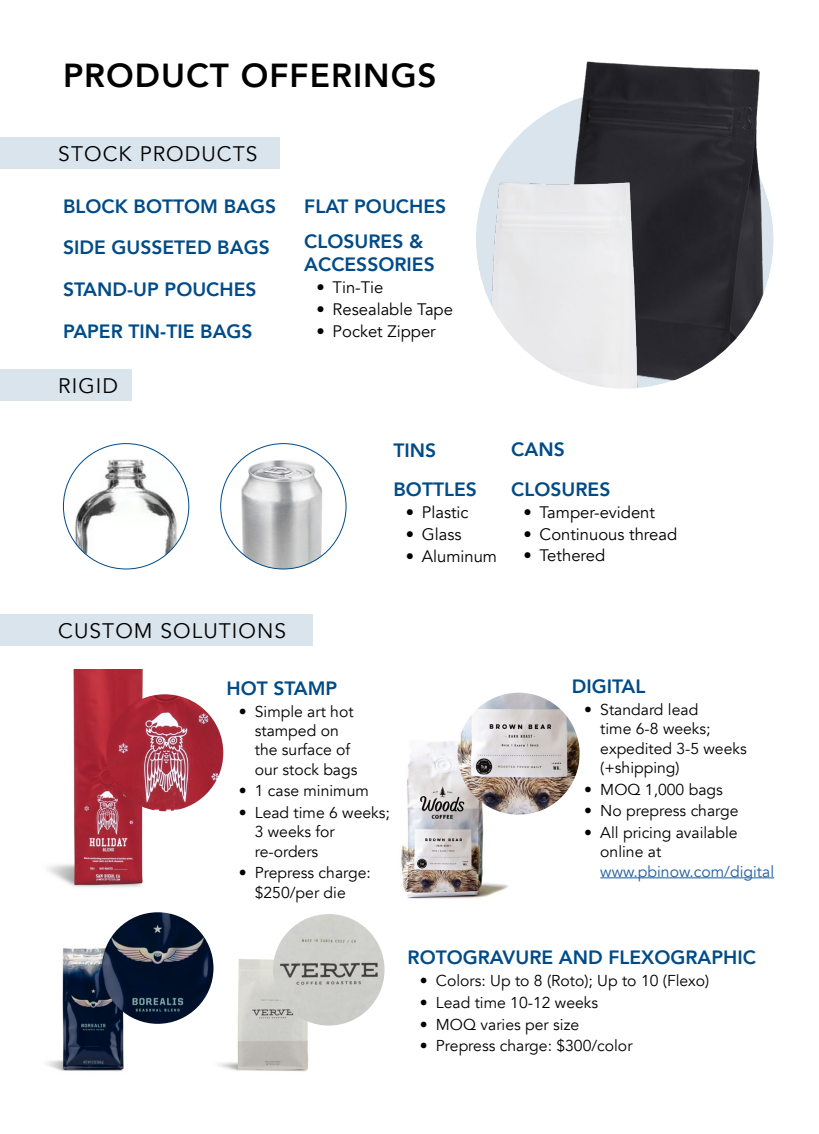
<style>
.page{position:relative;width:819px;height:1134px;background:#fff}
.page>*{position:absolute;margin:0;border:0;box-sizing:border-box;transform-origin:0 0}
.t1{font:800 33.25px "Avenir";letter-spacing:.03em;color:#000}
.t2{font:21px "Avenir";letter-spacing:.05em;color:#000}
.t3{font:800 19.25px/41.8px "Avenir";color:#004b87}
.t4{font:16.62px "Avenir";color:#000}
.t5{font:15.75px/19.2px "Avenir";color:#000}
.t6{font:15.75px "Avenir";color:#215e9e}
</style>
<div class="page">
<img style="left:218px;top:938px;width:91px;height:133px">
<hr style="left:600px;top:877px;width:174px;height:1px;background:#215e9e">
<img style="left:401px;top:736px;width:110px;height:163px">
<img style="left:458px;top:693px;width:122px;height:122px;border-radius:61px">
<div style="left:0;top:614px;width:312px;height:32px;background:#d9e4ed"></div>
<svg style="left:476px;top:61px;width:298px;height:328px"></svg>
<div style="left:0;top:137px;width:280px;height:32px;background:#d9e4ed"></div>
<div style="left:0;top:369px;width:131px;height:32px;background:#d9e4ed"></div>
<img style="left:221px;top:446px;width:125px;height:123px">
<img style="left:63px;top:458px;width:126px;height:111px">
<img style="left:48px;top:669px;width:145px;height:219px">
<img style="left:106px;top:694px;width:117px;height:117px;border-radius:58px">
<img style="left:46px;top:941px;width:92px;height:130px">
<img style="left:102px;top:912px;width:112px;height:112px;border-radius:56px">
<img style="left:273px;top:914px;width:112px;height:112px;border-radius:56px">
<h1 class="t1" style="left:63px;top:49px;width:375px">PRODUCT OFFERINGS</h1>
<h2 class="t2" style="left:58px;top:141px;width:201px">STOCK PRODUCTS</h2>
<p class="t3" style="left:63px;top:185px;width:215px">BLOCK BOTTOM BAGS<br>SIDE GUSSETED BAGS<br>STAND-UP POUCHES<br>PAPER TIN-TIE BAGS</p>
<p class="t3" style="left:304px;top:188px;width:143px;line-height:35.7px">FLAT POUCHES<br>CLOSURES &amp;</p>
<p class="t3" style="left:304px;top:244px;width:132px">ACCESSORIES</p>
<p class="t4" style="left:317px;top:278px;width:68px">• Tin-Tie</p>
<p class="t4" style="left:317px;top:299px;width:138px">• Resealable Tape</p>
<p class="t4" style="left:317px;top:321px;width:121px">• Pocket Zipper</p>
<h2 class="t2" style="left:58px;top:374px;width:61px">RIGID</h2>
<h2 class="t2" style="left:58px;top:618px;width:229px">CUSTOM SOLUTIONS</h2>
<p class="t3" style="left:394px;top:429px;width:44px">TINS</p>
<p class="t3" style="left:511px;top:429px;width:55px">CANS</p>
<p class="t3" style="left:394px;top:469px;width:85px">BOTTLES</p>
<p class="t4" style="left:406px;top:503px;width:64px">• Plastic</p>
<p class="t4" style="left:406px;top:524px;width:57px">• Glass</p>
<p class="t4" style="left:406px;top:546px;width:93px">• Aluminum</p>
<p class="t3" style="left:511px;top:469px;width:101px">CLOSURES</p>
<p class="t4" style="left:524px;top:502px;width:133px">• Tamper-evident</p>
<p class="t4" style="left:524px;top:524px;width:155px">• Continuous thread</p>
<p class="t4" style="left:524px;top:546px;width:83px">• Tethered</p>
<p class="t3" style="left:226px;top:668px;width:112px">HOT STAMP</p>
<p class="t5" style="left:255px;top:702px;width:104px;text-indent:-16px">• Simple art hot stamped on the surface of our stock bags</p>
<p class="t5" style="left:239px;top:782px;width:132px">• 1 case minimum</p>
<p class="t5" style="left:255px;top:803px;width:137px;text-indent:-16px">• Lead time 6 weeks;<br>3 weeks for re-orders</p>
<p class="t5" style="left:239px;top:864px;width:134px;text-align:center">• Prepress charge: $250/per die</p>
<p class="t3" style="left:572px;top:666px;width:75px">DIGITAL</p>
<p class="t5" style="left:600px;top:700px;width:148px;text-indent:-16px">• Standard lead<br>time 6-8 weeks; expedited 3-5 weeks (+shipping)</p>
<p class="t5" style="left:584px;top:780px;width:140px">• MOQ 1,000 bags</p>
<p class="t5" style="left:584px;top:802px;width:156px">• No prepress charge</p>
<p class="t5" style="left:600px;top:823px;width:139px;text-indent:-16px">• All pricing available online at</p>
<p class="t6" style="left:600px;top:862px;width:175px">www.pbinow.com/digital</p>
<p class="t3" style="left:408px;top:937px;width:350px">ROTOGRAVURE AND FLEXOGRAPHIC</p>
<p class="t5" style="left:420px;top:971px;width:291px">• Colors: Up to 8 (Roto); Up to 10 (Flexo)</p>
<p class="t5" style="left:420px;top:993px;width:180px">• Lead time 10-12 weeks</p>
<p class="t5" style="left:420px;top:1015px;width:161px">• MOQ varies per size</p>
<p class="t5" style="left:420px;top:1037px;width:214px">• Prepress charge: $300/color</p>
</div>
